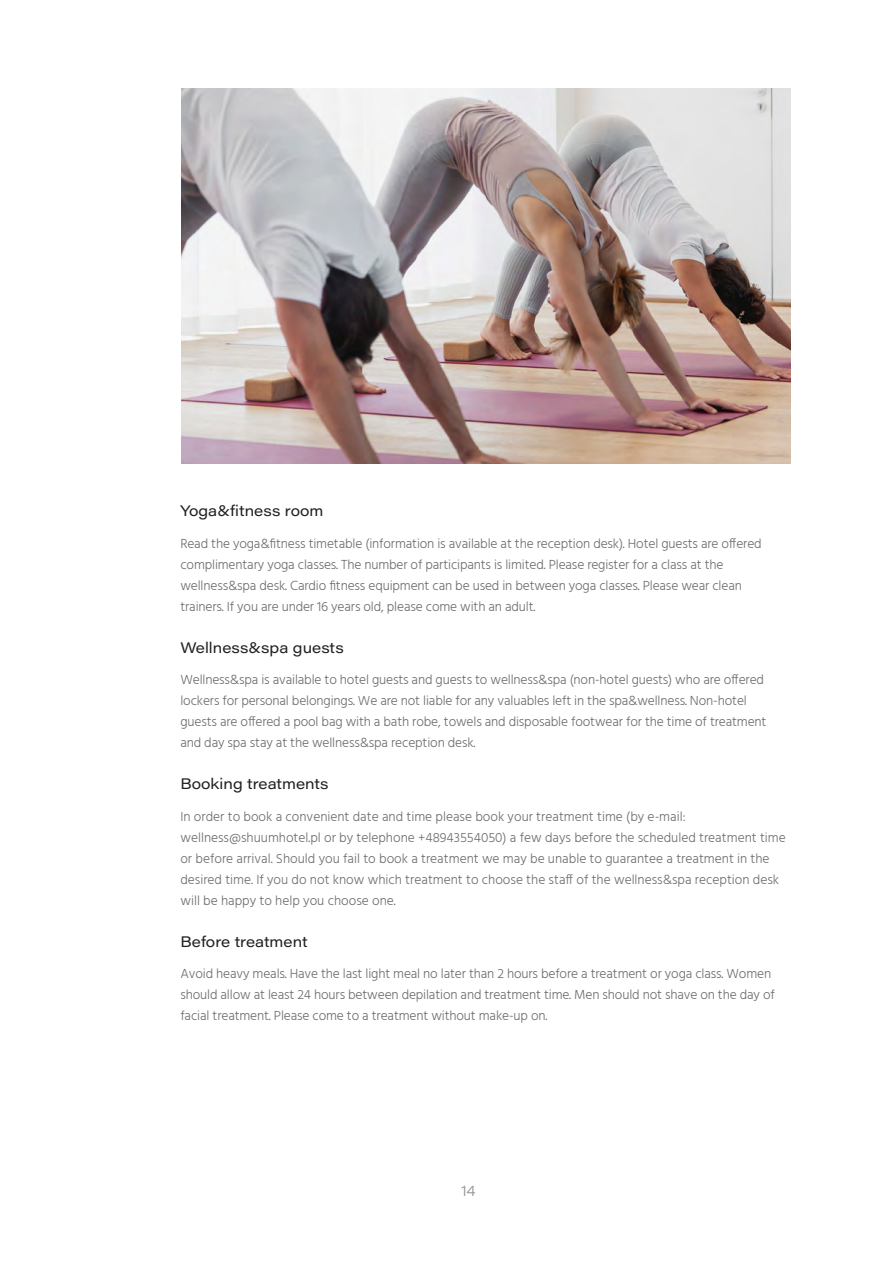
<style>
.page{position:relative;width:893px;height:1263px;background:#fff}
.page>*{position:absolute;margin:0;border:0;box-sizing:border-box;transform-origin:0 0}
.price_name{font:15px "Acumin Pro Wide";color:#231f20}
.t1{font:300 15px "Acumin Pro Wide";color:#939598}
.body{font:300 13.5px/21px "Hind";letter-spacing:-.01em;color:#6c6d70}
</style>
<div class="page">
<img style="left:181px;top:88px;width:610px;height:375px">
<p class="price_name" style="left:180px;top:500px;width:145px">Yoga&amp;fitness room</p>
<p class="body" style="left:180px;top:533px;width:583px">Read the yoga&amp;fitness timetable (information is available at the reception desk). Hotel guests are offered</p>
<p class="body" style="left:180px;top:554px;width:545px">complimentary yoga classes. The number of participants is limited. Please register for a class at the</p>
<p class="body" style="left:180px;top:575px;width:563px">wellness&amp;spa desk. Cardio fitness equipment can be used in between yoga classes. Please wear clean</p>
<p class="body" style="left:180px;top:596px;width:356px">trainers. If you are under 16 years old, please come with an adult.</p>
<p class="price_name" style="left:180px;top:636px;width:165px">Wellness&amp;spa guests</p>
<p class="body" style="left:180px;top:670px;width:585px">Wellness&amp;spa is available to hotel guests and guests to wellness&amp;spa (non-hotel guests) who are offered</p>
<p class="body" style="left:180px;top:691px;width:568px">lockers for personal belongings. We are not liable for any valuables left in the spa&amp;wellness. Non-hotel</p>
<p class="body" style="left:180px;top:712px;width:588px">guests are offered a pool bag with a bath robe, towels and disposable footwear for the time of treatment</p>
<p class="body" style="left:180px;top:733px;width:297px">and day spa stay at the wellness&amp;spa reception desk.</p>
<p class="price_name" style="left:180px;top:773px;width:150px">Booking treatments</p>
<p class="body" style="left:180px;top:806px;width:607px">In order to book a convenient date and time please book your treatment time (by e-mail: wellness@shuumhotel.pl or by telephone +48943554050) a few days before the scheduled treatment time or before arrival. Should you fail to book a treatment we may be unable to guarantee a treatment in the desired time. If you do not know which treatment to choose the staff of the wellness&amp;spa reception desk will be happy to help you choose one.</p>
<p class="price_name" style="left:180px;top:930px;width:129px">Before treatment</p>
<p class="body" style="left:180px;top:964px;width:592px">Avoid heavy meals. Have the last light meal no later than 2 hours before a treatment or yoga class. Women</p>
<p class="body" style="left:180px;top:985px;width:596px">should allow at least 24 hours between depilation and treatment time. Men should not shave on the day of facial treatment. Please come to a treatment without make-up on.</p>
<p class="t1" style="left:461px;top:1180px;width:16px">14</p>
</div>
